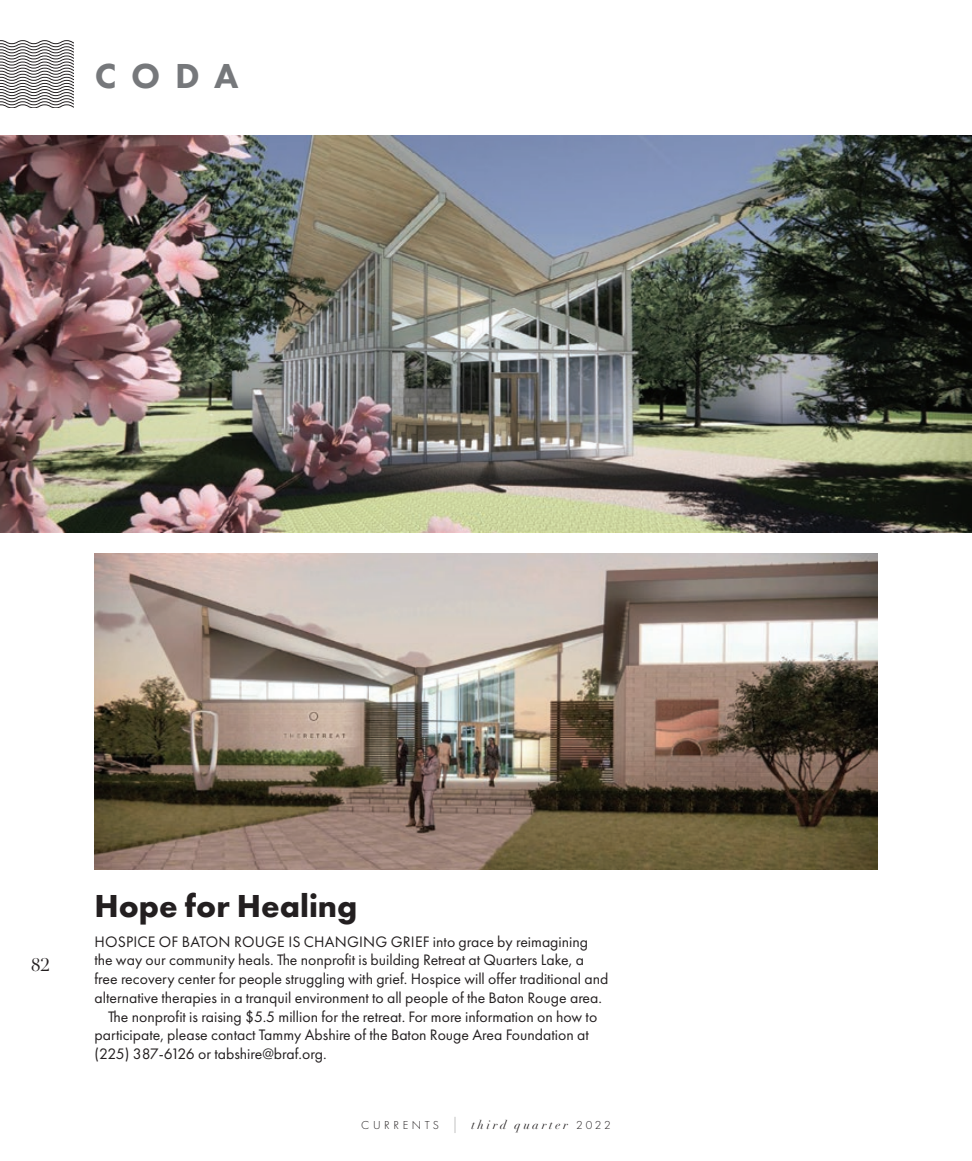
<style>
.page{position:relative;width:972px;height:1161px;background:#fff}
.page>*{position:absolute;margin:0;border:0;box-sizing:border-box;transform-origin:0 0}
.t1{font:800 36px "Futura PT";color:#76787b}
.C2022_Box_Head{font:700 33px "Futura PT";color:#231f20}
.t2{font:18px "Didot LT Pro";color:#231f20}
.C2022_Box_Copy{font:15.75px/18.8px "Futura PT";color:#231f20}
.t3{font:300 12px "Futura PT";letter-spacing:.3em;color:#231f20}
.s1{font-family:"Didot LT Pro";font-weight:400;font-size:16.2px}
.s2{font-family:"Didot LT Pro";font-weight:400;font-style:italic}
</style>
<div class="page">
<img style="left:0;top:135px;width:972px;height:398px">
<img style="left:94px;top:554px;width:784px;height:315px">
<svg style="left:0;top:40px;width:73px;height:68px"></svg>
<p class="t1" style="left:95px;top:53px;width:145px">CODA</p>
<p class="t2" style="left:31px;top:954px;width:20px">82</p>
<p class="C2022_Box_Head" style="left:94px;top:885px;width:265px">Hope for Healing</p>
<p class="C2022_Box_Copy" style="left:94px;top:932px;width:515px">HOSPICE OF BATON ROUGE IS CHANGING GRIEF into grace by reimagining the way our community heals. The nonprofit is building Retreat at Quarters Lake, a free recovery center for people struggling with grief. Hospice will offer traditional and alternative therapies in a tranquil environment to all people of the Baton Rouge area.</p>
<p class="C2022_Box_Copy" style="left:94px;top:1007px;width:504px;text-indent:14px">The nonprofit is raising $5.5 million for the retreat. For more information on how to participate, please contact Tammy Abshire of the Baton Rouge Area Foundation at (225) 387-6126 or tabshire@braf.org.</p>
<p class="t3" style="left:361px;top:1118px;width:251px">CURRENTS <span class="s1">|</span> <span class="s2">third quarter</span> 2022</p>
</div>
